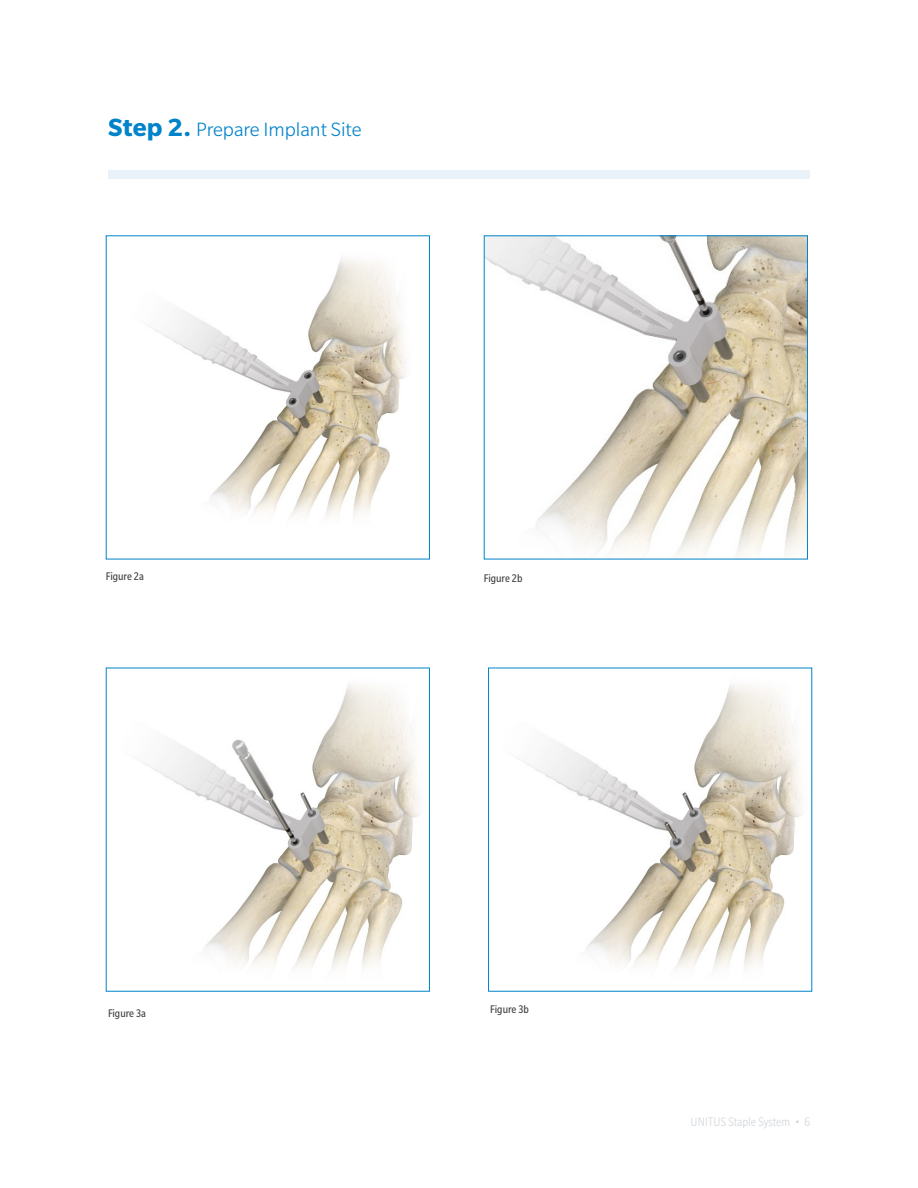
<style>
.page{position:relative;width:918px;height:1188px;background:#fff}
.page>*{position:absolute;margin:0;border:0;box-sizing:border-box;transform-origin:0 0}
.t1{font:300 21px "Slate Pro";color:#0083ca}
.t2{font:300 condensed 13.5px "Slate Pro";color:#d0d4d8}
.t3{font:condensed 12px "Slate Pro";color:#3e3e3f}
.s1{font-weight:700;font-size:27px}
</style>
<div class="page">
<div style="left:108px;top:170px;width:702px;height:8px;background:#e8f2f8"></div>
<img style="left:154px;top:258px;width:252px;height:259px">
<img style="left:486px;top:237px;width:320px;height:319px">
<img style="left:143px;top:684px;width:277px;height:284px">
<img style="left:523px;top:684px;width:278px;height:285px">
<p class="t1" style="left:108px;top:119px;width:255px"><span class="s1">Step 2.</span> Prepare Implant Site</p>
<p class="t3" style="left:106px;top:570px;width:39px">Figure 2a</p>
<p class="t3" style="left:484px;top:572px;width:40px">Figure 2b</p>
<p class="t3" style="left:108px;top:1007px;width:39px">Figure 3a</p>
<p class="t3" style="left:490px;top:1003px;width:40px">Figure 3b</p>
<p class="t2" style="left:691px;top:1114px;width:121px">UNITUS Staple System • 6</p>
</div>
